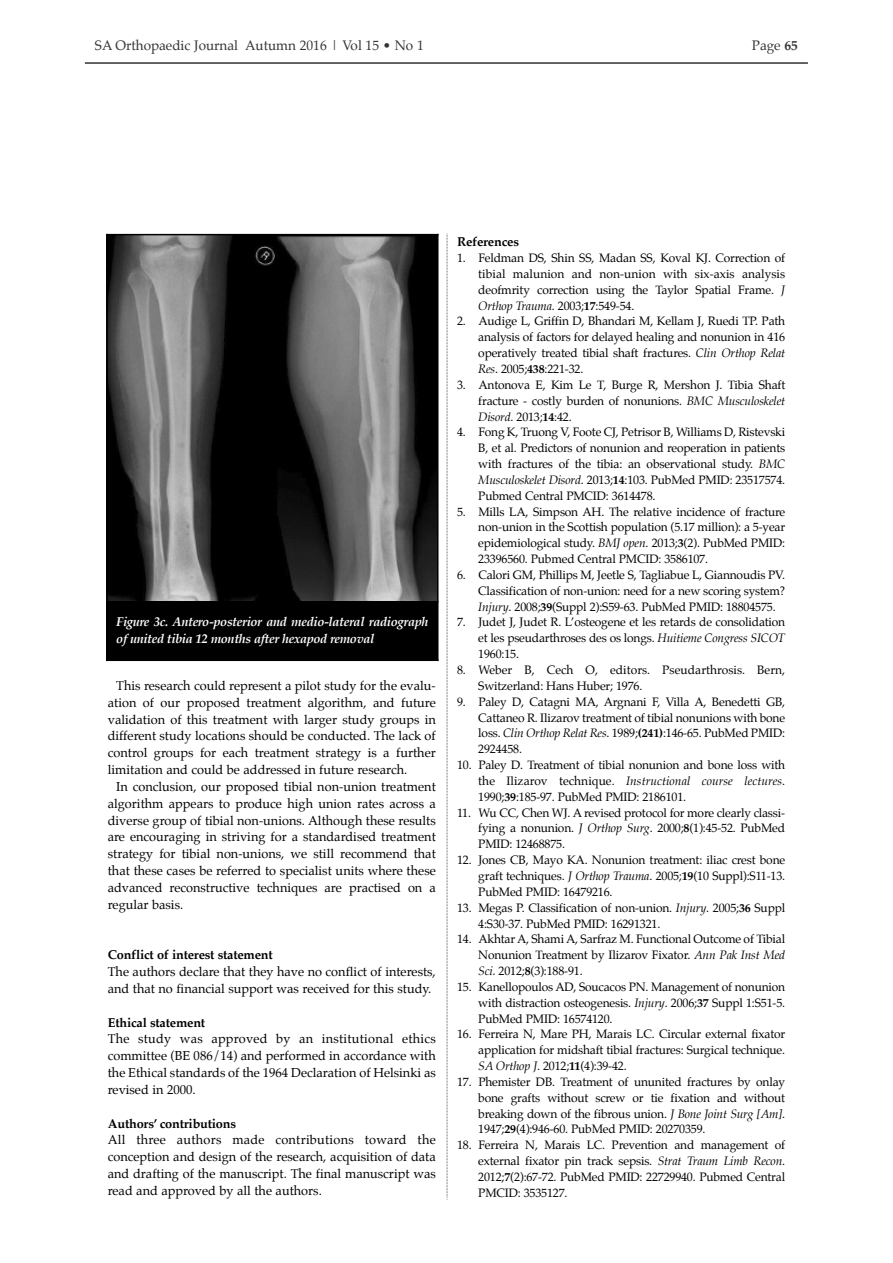
<style>
.page{position:relative;width:893px;height:1263px;background:#fff}
.page>*{position:absolute;margin:0;border:0;box-sizing:border-box;transform-origin:0 0}
.t1{font:13.5px "Palatino";color:#333}
.t2{font:12.75px/16.8px "Palatino";color:#000;text-align:justify}
.t3{font:italic 700 12.75px/16.8px "Palatino";letter-spacing:-.03em;color:#fff}
.t4{font:700 12.75px "Palatino";letter-spacing:-.015em;color:#000}
.t5{font:12px/15.9px "Palatino";letter-spacing:-.015em;color:#000;text-align:justify}
.t6{font:12px/15.9px "Palatino";letter-spacing:.005em;color:#000}
.s1{font-weight:700}
.s2{font-style:italic}
</style>
<div class="page">
<hr style="left:85px;top:62px;width:723px;height:2px;background:#333">
<svg style="left:447px;top:233px;width:1px;height:967px"></svg>
<img style="left:108px;top:235px;width:329px;height:366px">
<div style="left:106px;top:602px;width:332px;height:59px;background:#000"></div>
<hr style="left:106px;top:234px;width:2px;height:427px;background:#000">
<hr style="left:437px;top:234px;width:1px;height:427px;background:#000">
<hr style="left:106px;top:234px;width:332px;height:1px;background:#000">
<hr style="left:106px;top:601px;width:332px;height:2px;background:#000">
<p class="t1" style="left:95px;top:39px;width:330px">SA Orthopaedic Journal Autumn 2016 | Vol 15 • No 1</p>
<p class="t1" style="left:752px;top:39px;width:48px">Page <span class="s1">65</span></p>
<p class="t3" style="left:116px;top:614px;width:314px">Figure 3c. Antero-posterior and medio-lateral radiograph of united tibia 12 months after hexapod removal</p>
<p class="t2" style="left:108px;top:678px;width:330px;text-indent:9px">This research could represent a pilot study for the evalu&shy;ation of our proposed treatment algorithm, and future validation of this treatment with larger study groups in different study locations should be conducted. The lack of control groups for each treatment strategy is a further limitation and could be addressed in future research.</p>
<p class="t2" style="left:108px;top:779px;width:330px;text-indent:9px">In conclusion, our proposed tibial non-union treatment algorithm appears to produce high union rates across a diverse group of tibial non-unions. Although these results are encouraging in striving for a standardised treatment strategy for tibial non-unions, we still recommend that that these cases be referred to specialist units where these advanced reconstructive techniques are practised on a regular basis.</p>
<p class="t4" style="left:108px;top:949px;width:167px">Conflict of interest statement</p>
<p class="t2" style="left:108px;top:964px;width:330px">The authors declare that they have no conflict of interests, and that no financial support was received for this study.</p>
<p class="t4" style="left:108px;top:1016px;width:99px">Ethical statement</p>
<p class="t2" style="left:108px;top:1031px;width:330px">The study was approved by an institutional ethics committee (BE 086/14) and performed in accordance with the Ethical standards of the 1964 Declaration of Helsinki as revised in 2000.</p>
<p class="t4" style="left:108px;top:1117px;width:130px">Authors’ contributions</p>
<p class="t2" style="left:108px;top:1132px;width:330px">All three authors made contributions toward the conception and design of the research, acquisition of data and drafting of the manuscript. The final manuscript was read and approved by all the authors.</p>
<p class="t4" style="left:457px;top:235px;width:64px">References</p>
<p class="t5" style="left:478px;top:251px;width:308px;text-indent:-21px">1. Feldman DS, Shin SS, Madan SS, Koval KJ. Correction of tibial malunion and non-union with six-axis analysis deofmrity correction using the Taylor Spatial Frame. <span class="s2">J Orthop Trauma</span>. 2003;<span class="s1">17</span>:549-54.</p>
<p class="t5" style="left:478px;top:314px;width:308px;text-indent:-21px">2. Audige L, Griffin D, Bhandari M, Kellam J, Ruedi TP. Path analysis of factors for delayed healing and nonunion in 416 operatively treated tibial shaft fractures. <span class="s2">Clin Orthop Relat Res</span>. 2005;<span class="s1">438</span>:221-32.</p>
<p class="t5" style="left:478px;top:378px;width:308px;text-indent:-21px">3. Antonova E, Kim Le T, Burge R, Mershon J. Tibia Shaft fracture - costly burden of nonunions. <span class="s2">BMC Musculoskelet Disord</span>. 2013;<span class="s1">14</span>:42.</p>
<p class="t5" style="left:478px;top:425px;width:308px;text-indent:-21px">4. Fong K, Truong V, Foote CJ, Petrisor B, Williams D, Ristevski B, et al. Predictors of nonunion and reoperation in patients with fractures of the tibia: an observational study. <span class="s2">BMC Musculoskelet Disord</span>. 2013;<span class="s1">14</span>:103. PubMed PMID: 23517574.<br>Pubmed Central PMCID: 3614478.</p>
<p class="t5" style="left:478px;top:504px;width:308px;text-indent:-21px">5. Mills LA, Simpson AH. The relative incidence of fracture non-union in the Scottish population (5.17 million): a 5-year epidemiological study. <span class="s2">BMJ open</span>. 2013;<span class="s1">3</span>(2). PubMed PMID:<br>23396560. Pubmed Central PMCID: 3586107.</p>
<p class="t5" style="left:478px;top:568px;width:308px;text-indent:-21px">6. Calori GM, Phillips M, Jeetle S, Tagliabue L, Giannoudis PV.<br>Classification of non-union: need for a new scoring system?<br><span class="s2">Injury</span>. 2008;<span class="s1">39</span>(Suppl 2):S59-63. PubMed PMID: 18804575.</p>
<p class="t5" style="left:478px;top:615px;width:308px;text-indent:-21px">7. Judet J, Judet R. L’osteogene et les retards de consolidation et les pseudarthroses des os longs. <span class="s2">Huitieme Congress SICOT </span>1960:15.</p>
<p class="t6" style="left:478px;top:663px;width:308px;text-indent:-21px">8. Weber B, Cech O, editors. Pseudarthrosis. Bern,<br>Switzerland: Hans Huber; 1976.</p>
<p class="t5" style="left:478px;top:694px;width:308px;text-indent:-21px">9. Paley D, Catagni MA, Argnani F, Villa A, Benedetti GB, Cattaneo R. Ilizarov treatment of tibial nonunions with bone loss. <span class="s2">Clin Orthop Relat Res</span>. 1989;<span class="s1">(241)</span>:146-65. PubMed PMID:<br>2924458.</p>
<p class="t5" style="left:478px;top:758px;width:308px;text-indent:-21px">10. Paley D. Treatment of tibial nonunion and bone loss with the Ilizarov technique. <span class="s2">Instructional course lectures</span>.<br>1990;<span class="s1">39</span>:185-97. PubMed PMID: 2186101.</p>
<p class="t5" style="left:478px;top:805px;width:308px;text-indent:-21px">11. Wu CC, Chen WJ. A revised protocol for more clearly classi&shy;fying a nonunion. <span class="s2">J Orthop Surg</span>. 2000;<span class="s1">8</span>(1):45-52. PubMed PMID: 12468875.</p>
<p class="t5" style="left:478px;top:853px;width:308px;text-indent:-21px">12. Jones CB, Mayo KA. Nonunion treatment: iliac crest bone graft techniques. <span class="s2">J Orthop Trauma</span>. 2005;<span class="s1">19</span>(10 Suppl):S11-13.<br>PubMed PMID: 16479216.</p>
<p class="t5" style="left:478px;top:900px;width:308px;text-indent:-21px">13. Megas P. Classification of non-union. <span class="s2">Injury</span>. 2005;<span class="s1">36</span> Suppl<br>4:S30-37. PubMed PMID: 16291321.</p>
<p class="t5" style="left:478px;top:932px;width:308px;text-indent:-21px">14. Akhtar A, Shami A, Sarfraz M. Functional Outcome of Tibial Nonunion Treatment by Ilizarov Fixator. <span class="s2">Ann Pak Inst Med Sci.</span> 2012;<span class="s1">8</span>(3):188-91.</p>
<p class="t5" style="left:478px;top:980px;width:308px;text-indent:-21px">15. Kanellopoulos AD, Soucacos PN. Management of nonunion with distraction osteogenesis. <span class="s2">Injury</span>. 2006;<span class="s1">37</span> Suppl 1:S51-5.<br>PubMed PMID: 16574120.</p>
<p class="t5" style="left:478px;top:1027px;width:308px;text-indent:-21px">16. Ferreira N, Mare PH, Marais LC. Circular external fixator application for midshaft tibial fractures: Surgical technique.<br><span class="s2">SA Orthop J</span>. 2012;<span class="s1">11</span>(4):39-42.</p>
<p class="t5" style="left:478px;top:1075px;width:308px;text-indent:-21px">17. Phemister DB. Treatment of ununited fractures by onlay bone grafts without screw or tie fixation and without breaking down of the fibrous union. <span class="s2">J Bone Joint Surg [Am]</span>.<br>1947;<span class="s1">29</span>(4):946-60. PubMed PMID: 20270359.</p>
<p class="t5" style="left:478px;top:1138px;width:308px;text-indent:-21px">18. Ferreira N, Marais LC. Prevention and management of external fixator pin track sepsis. <span class="s2">Strat Traum Limb Recon</span>.<br>2012;<span class="s1">7</span>(2):67-72. PubMed PMID: 22729940. Pubmed Central PMCID: 3535127.</p>
</div>
